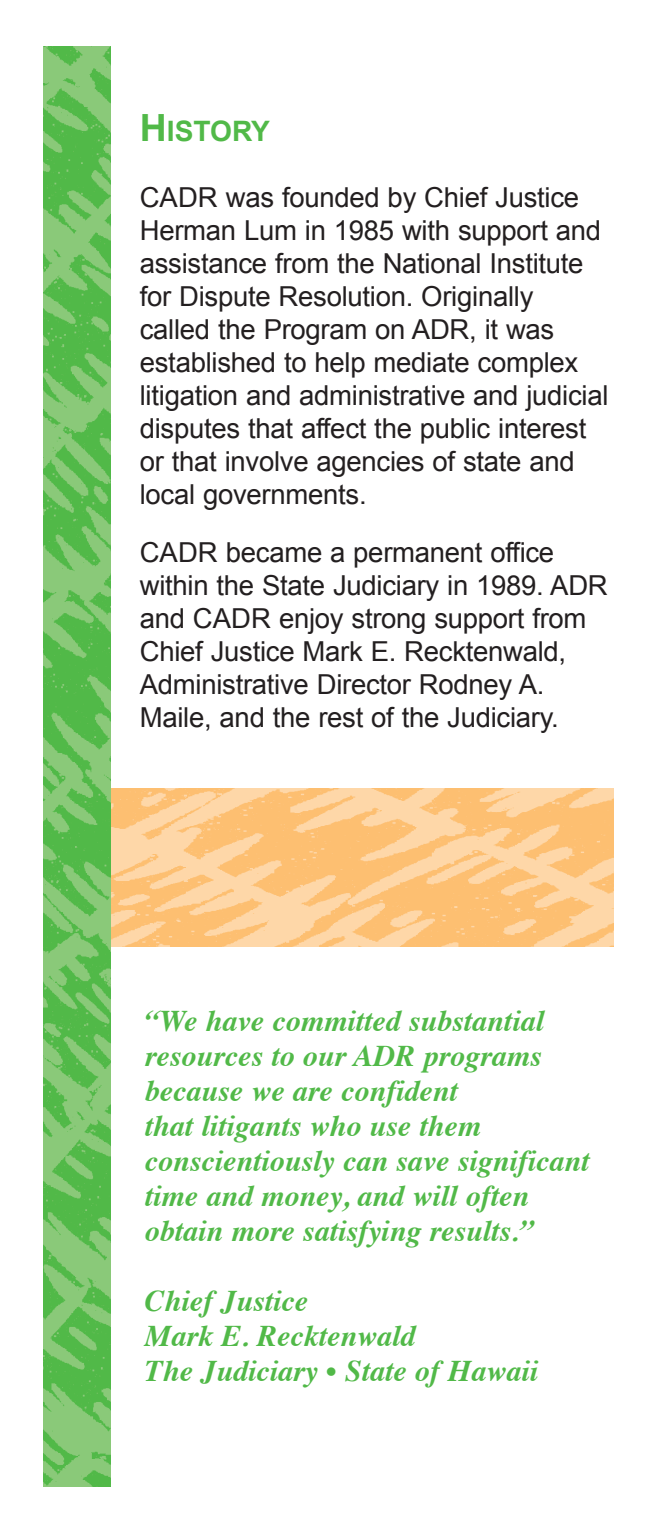
<style>
.page{position:relative;width:666px;height:1530px;background:#fff}
.page>*{position:absolute;margin:0;border:0;box-sizing:border-box;transform-origin:0 0}
.t1{font:700 37.5px "Arial";color:#51b948}
.t2{font:italic 700 30px/35px "Times";color:#51b948}
.t3{font:27.5px/33px "Arial";letter-spacing:-.01em;color:#231f20}
</style>
<div class="page">
<img style="left:111px;top:788px;width:503px;height:159px">
<img style="left:43px;top:47px;width:68px;height:1440px">
<h2 class="t1" style="left:140px;top:103px;width:23px">H</h2>
<p class="t3" style="left:140px;top:181px;width:470px">CADR was founded by Chief Justice Herman Lum in 1985 with support and assistance from the National Institute for Dispute Resolution. Originally called the Program on ADR, it was established to help mediate complex litigation and administrative and judicial disputes that affect the public interest or that involve agencies of state and local governments.</p>
<p class="t3" style="left:140px;top:536px;width:469px">CADR became a permanent office within the State Judiciary in 1989. ADR and CADR enjoy strong support from Chief Justice Mark E. Recktenwald, Administrative Director Rodney A.<br>Maile, and the rest of the Judiciary.</p>
<p class="t2" style="left:145px;top:1001px;width:446px">“We have committed substantial resources to our ADR programs because we are confident<br>that litigants who use them conscientiously can save significant time and money, and will often obtain more satisfying results.”</p>
<p class="t2" style="left:145px;top:1281px;width:395px">Chief Justice<br>Mark E. Recktenwald<br>The Judiciary • State of Hawaii</p>
</div>
